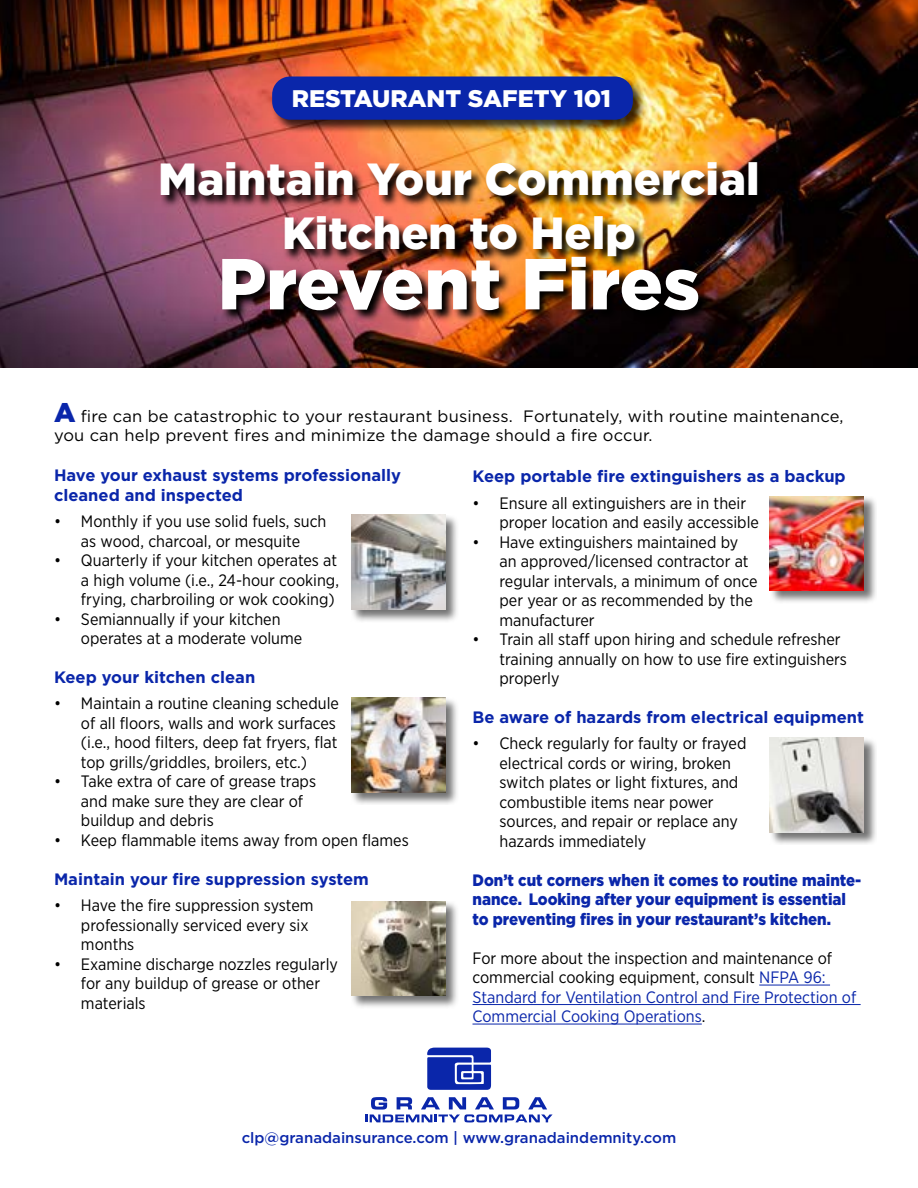
<style>
.page{position:relative;width:918px;height:1188px;background:#fff}
.page>*{position:absolute;margin:0;border:0;box-sizing:border-box;transform-origin:0 0}
.t1{font:900 72px "Gotham";color:#fff}
.t2{font:900 45px/54px "Gotham";color:#fff;text-align:center}
.t3{font:900 24px "Gotham";color:#fff}
.t4{font:16.5px/19.5px "Gotham Narrow";color:#000}
.t5{font:700 16.5px/19.5px "Gotham";color:#0a26aa}
.t6{font:16.5px/19.5px "Gotham Narrow";color:#0a26aa}
.t7{font:16.5px/19.5px "Gotham";letter-spacing:.01em;color:#000}
.t8{font:900 16.5px/19.5px "Gotham";color:#0a26aa;scale:.91 1}
.t9{font:500 15px "Gotham";color:#0a26aa}
.s1{font-weight:900;font-size:27px;color:#0a26aa}
.s2{color:#000}
</style>
<div class="page">
<img style="left:0;top:0;width:918px;height:367px">
<div style="left:272px;top:76px;width:375px;height:57px;background:#000;opacity:.75"></div>
<div style="left:272px;top:76px;width:361px;height:44px;background:#0a26aa;border-radius:18px"></div>
<img style="left:161px;top:162px;width:609px;height:162px">
<hr style="left:759px;top:985px;width:71px;height:1px;background:#0a26aa">
<hr style="left:472px;top:1004px;width:389px;height:1px;background:#0a26aa">
<hr style="left:472px;top:1024px;width:230px;height:1px;background:#0a26aa">
<div style="left:351px;top:515px;width:108px;height:108px;background:#000;opacity:.55"></div>
<img style="left:351px;top:515px;width:95px;height:94px">
<div style="left:351px;top:697px;width:108px;height:108px;background:#000;opacity:.55"></div>
<img style="left:351px;top:698px;width:95px;height:94px">
<div style="left:351px;top:901px;width:108px;height:108px;background:#000;opacity:.55"></div>
<img style="left:351px;top:901px;width:95px;height:95px">
<div style="left:769px;top:496px;width:108px;height:108px;background:#000;opacity:.55"></div>
<img style="left:770px;top:496px;width:94px;height:95px">
<div style="left:769px;top:737px;width:108px;height:108px;background:#000;opacity:.55"></div>
<img style="left:770px;top:738px;width:94px;height:94px">
<svg style="left:427px;top:1048px;width:64px;height:42px;background:#3048b7"></svg>
<svg style="left:365px;top:1097px;width:188px;height:25px"></svg>
<h3 class="t3" style="left:292px;top:82px;width:321px">RESTAURANT SAFETY 101</h3>
<h2 class="t2" style="left:158px;top:152px;width:603px">Maintain Your Commercial<br>Kitchen to Help</h2>
<h1 class="t1" style="left:218px;top:234px;width:484px">Prevent Fires</h1>
<p class="t7" style="left:54px;top:406px;width:791px"><span class="s1">A</span> fire can be catastrophic to your restaurant business. Fortunately, with routine maintenance, you can help prevent fires and minimize the damage should a fire occur.</p>
<p class="t5" style="left:54px;top:466px;width:349px">Have your exhaust systems professionally cleaned and inspected</p>
<p class="t4" style="left:54px;top:511px;width:274px;text-align:center">• Monthly if you use solid fuels, such as wood, charcoal, or mesquite</p>
<p class="t4" style="left:81px;top:550px;width:260px;text-align:justify;text-indent:-27px">• Quarterly if your kitchen operates at a high volume (i.e., 24-hour cooking, frying, charbroiling or wok cooking)</p>
<p class="t4" style="left:81px;top:609px;width:223px;text-indent:-27px">• Semiannually if your kitchen operates at a moderate volume</p>
<p class="t5" style="left:54px;top:667px;width:203px">Keep your kitchen clean</p>
<p class="t4" style="left:81px;top:693px;width:259px;text-indent:-27px">• Maintain a routine cleaning schedule of all floors, walls and work surfaces (i.e., hood filters, deep fat fryers, flat top grills/griddles, broilers, etc.)</p>
<p class="t4" style="left:81px;top:771px;width:237px;text-indent:-27px">• Take extra of care of grease traps and make sure they are clear of buildup and debris</p>
<p class="t4" style="left:54px;top:830px;width:356px">• Keep flammable items away from open flames</p>
<p class="t5" style="left:54px;top:869px;width:316px">Maintain your fire suppression system</p>
<p class="t4" style="left:81px;top:895px;width:234px;text-indent:-27px">• Have the fire suppression system professionally serviced every six months</p>
<p class="t4" style="left:81px;top:954px;width:258px;text-indent:-27px">• Examine discharge nozzles regularly for any buildup of grease or other materials</p>
<p class="t5" style="left:472px;top:467px;width:375px">Keep portable fire extinguishers as a backup</p>
<p class="t4" style="left:499px;top:493px;width:261px;text-indent:-27px">• Ensure all extinguishers are in their proper location and easily accessible</p>
<p class="t4" style="left:499px;top:532px;width:260px;text-indent:-27px">• Have extinguishers maintained by an approved/licensed contractor at regular intervals, a minimum of once per year or as recommended by the manufacturer</p>
<p class="t4" style="left:499px;top:629px;width:349px;text-indent:-27px">• Train all staff upon hiring and schedule refresher training annually on how to use fire extinguishers properly</p>
<p class="t5" style="left:472px;top:707px;width:393px">Be aware of hazards from electrical equipment</p>
<p class="t4" style="left:499px;top:734px;width:248px;text-indent:-27px">• Check regularly for faulty or frayed electrical cords or wiring, broken switch plates or light fixtures, and combustible items near power sources, and repair or replace any hazards immediately</p>
<p class="t8" style="left:472px;top:870px;width:429px">Don’t cut corners when it comes to routine mainte&shy;nance. Looking after your equipment is essential to preventing fires in your restaurant’s kitchen.</p>
<p class="t6" style="left:472px;top:948px;width:385px"><span class="s2">For more about the inspection and maintenance of commercial cooking equipment, consult</span> NFPA 96:<br>Standard for Ventilation Control and Fire Protection of Commercial Cooking Operations<span class="s2">.</span></p>
<p class="t9" style="left:242px;top:1128px;width:436px">clp@granadainsurance.com | www.granadaindemnity.com</p>
</div>
